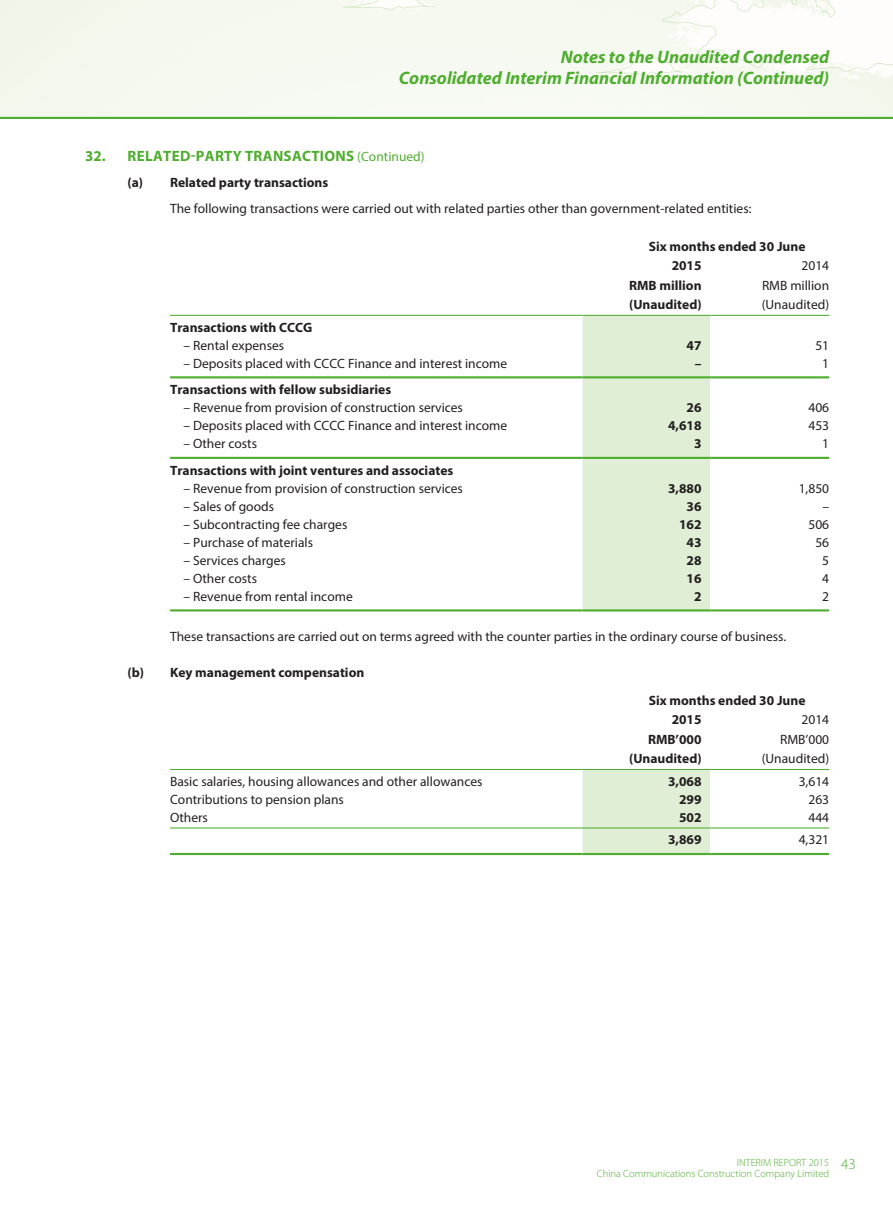
<style>
.page{position:relative;width:893px;height:1212px;background:#fff}
.page>*{position:absolute;margin:0;border:0;box-sizing:border-box;transform-origin:0 0}
.t1{font:italic 700 18px/21px "Myriad Pro";color:#4fad2f;text-align:right}
.t2{font:700 15px "Myriad Pro";color:#4fad2f}
.t3{font:13.5px "Myriad Pro";color:#231f20}
.t4{font:700 13.5px/19.5px "Myriad Pro";color:#231f20}
.t5{font:13.5px "Myriad Pro";color:#4fad2f}
.t6{font:300 10.5px "Myriad Pro";color:#4fad2f}
.s1{font-size:15px}
</style>
<div class="page">
<img style="left:0;top:0;width:893px;height:117px">
<hr style="left:0;top:117px;width:893px;height:2px;background:#4fad2f">
<div style="left:583px;top:316px;width:127px;height:293px;background:#e0eed5"></div>
<hr style="left:170px;top:315px;width:413px;height:1px;background:#4fad2f">
<hr style="left:583px;top:315px;width:127px;height:1px;background:#4fad2f">
<hr style="left:710px;top:315px;width:119px;height:1px;background:#4fad2f">
<hr style="left:170px;top:376px;width:413px;height:2px;background:#4fad2f">
<hr style="left:583px;top:376px;width:127px;height:2px;background:#4fad2f">
<hr style="left:710px;top:376px;width:119px;height:2px;background:#4fad2f">
<hr style="left:170px;top:457px;width:413px;height:2px;background:#4fad2f">
<hr style="left:583px;top:457px;width:127px;height:2px;background:#4fad2f">
<hr style="left:710px;top:457px;width:119px;height:2px;background:#4fad2f">
<hr style="left:170px;top:609px;width:413px;height:2px;background:#4fad2f">
<hr style="left:583px;top:609px;width:127px;height:2px;background:#4fad2f">
<hr style="left:710px;top:609px;width:119px;height:2px;background:#4fad2f">
<div style="left:583px;top:770px;width:127px;height:83px;background:#e0eed5"></div>
<hr style="left:170px;top:769px;width:413px;height:1px;background:#4fad2f">
<hr style="left:583px;top:769px;width:127px;height:1px;background:#4fad2f">
<hr style="left:710px;top:769px;width:119px;height:1px;background:#4fad2f">
<hr style="left:170px;top:827px;width:413px;height:1px;background:#4fad2f">
<hr style="left:583px;top:827px;width:127px;height:1px;background:#4fad2f">
<hr style="left:710px;top:827px;width:119px;height:1px;background:#4fad2f">
<hr style="left:170px;top:853px;width:413px;height:2px;background:#4fad2f">
<hr style="left:583px;top:853px;width:127px;height:2px;background:#4fad2f">
<hr style="left:710px;top:853px;width:119px;height:2px;background:#4fad2f">
<h1 class="t1" style="left:399px;top:46px;width:432px">Notes to the Unaudited Condensed<br>Consolidated Interim Financial Information (Continued)</h1>
<p class="t2" style="left:85px;top:147px;width:61px">32. Relate</p>
<p class="t2" style="left:180px;top:147px;width:26px">d-party</p>
<p class="t2" style="left:245px;top:147px;width:11px">transactions</p>
<p class="t5" style="left:357px;top:148px;width:69px">(Continued)</p>
<p class="t4" style="left:128px;top:172px;width:202px">(a) Related party transactions</p>
<p class="t3" style="left:170px;top:200px;width:583px">The following transactions were carried out with related parties other than government-related entities:</p>
<p class="t4" style="left:672px;top:236px;width:135px;text-indent:-23px">Six months ended 30 June<br>2015</p>
<p class="t3" style="left:801px;top:257px;width:29px">2014</p>
<p class="t4" style="left:629px;top:275px;width:74px">RMB million</p>
<p class="t3" style="left:762px;top:277px;width:69px">RMB million</p>
<p class="t4" style="left:629px;top:294px;width:74px">(Unaudited)</p>
<p class="t3" style="left:762px;top:296px;width:69px">(Unaudited)</p>
<p class="t4" style="left:170px;top:317px;width:144px">Transactions with CCCG</p>
<p class="t3" style="left:184px;top:337px;width:102px">– Rental expenses</p>
<p class="t4" style="left:687px;top:335px;width:16px">47</p>
<p class="t3" style="left:815px;top:337px;width:15px">51</p>
<p class="t3" style="left:184px;top:355px;width:325px">– Deposits placed with CCCC Finance and interest income</p>
<p class="t4" style="left:695px;top:353px;width:8px">–</p>
<p class="t3" style="left:822px;top:355px;width:8px">1</p>
<p class="t4" style="left:170px;top:379px;width:223px">Transactions with fellow subsidiaries</p>
<p class="t3" style="left:184px;top:399px;width:281px">– Revenue from provision of construction services</p>
<p class="t4" style="left:687px;top:397px;width:16px">26</p>
<p class="t3" style="left:808px;top:399px;width:22px">406</p>
<p class="t3" style="left:184px;top:417px;width:325px">– Deposits placed with CCCC Finance and interest income</p>
<p class="t4" style="left:668px;top:415px;width:35px">4,618</p>
<p class="t3" style="left:808px;top:417px;width:22px">453</p>
<p class="t3" style="left:184px;top:435px;width:75px">– Other costs</p>
<p class="t4" style="left:694px;top:433px;width:9px">3</p>
<p class="t3" style="left:822px;top:435px;width:8px">1</p>
<p class="t4" style="left:170px;top:460px;width:285px">Transactions with joint ventures and associates</p>
<p class="t3" style="left:184px;top:480px;width:281px">– Revenue from provision of construction services</p>
<p class="t4" style="left:668px;top:478px;width:35px">3,880</p>
<p class="t3" style="left:799px;top:480px;width:32px">1,850</p>
<p class="t3" style="left:184px;top:498px;width:92px">– Sales of goods</p>
<p class="t4" style="left:687px;top:496px;width:16px">36</p>
<p class="t3" style="left:822px;top:498px;width:8px">–</p>
<p class="t3" style="left:184px;top:516px;width:165px">– Subcontracting fee charges</p>
<p class="t4" style="left:679px;top:514px;width:24px">162</p>
<p class="t3" style="left:808px;top:516px;width:22px">506</p>
<p class="t3" style="left:184px;top:534px;width:131px">– Purchase of materials</p>
<p class="t4" style="left:687px;top:532px;width:16px">43</p>
<p class="t3" style="left:815px;top:534px;width:15px">56</p>
<p class="t3" style="left:184px;top:552px;width:104px">– Services charges</p>
<p class="t4" style="left:687px;top:550px;width:16px">28</p>
<p class="t3" style="left:822px;top:552px;width:8px">5</p>
<p class="t3" style="left:184px;top:570px;width:75px">– Other costs</p>
<p class="t4" style="left:687px;top:568px;width:16px">16</p>
<p class="t3" style="left:822px;top:570px;width:8px">4</p>
<p class="t3" style="left:184px;top:588px;width:171px">– Revenue from rental income</p>
<p class="t4" style="left:694px;top:586px;width:9px">2</p>
<p class="t3" style="left:822px;top:588px;width:8px">2</p>
<p class="t3" style="left:170px;top:628px;width:618px">These transactions are carried out on terms agreed with the counter parties in the ordinary course of business.</p>
<p class="t4" style="left:128px;top:662px;width:35px">(b) K</p>
<p class="t4" style="left:178px;top:662px;width:187px">ey management compensation</p>
<p class="t4" style="left:672px;top:690px;width:135px;text-indent:-23px">Six months ended 30 June<br>2015</p>
<p class="t3" style="left:801px;top:711px;width:29px">2014</p>
<p class="t4" style="left:648px;top:729px;width:55px">RMB’000</p>
<p class="t3" style="left:780px;top:731px;width:51px">RMB’000</p>
<p class="t4" style="left:629px;top:748px;width:74px">(Unaudited)</p>
<p class="t3" style="left:762px;top:750px;width:69px">(Unaudited)</p>
<p class="t3" style="left:170px;top:773px;width:314px">Basic salaries, housing allowances and other allowances</p>
<p class="t4" style="left:668px;top:771px;width:35px">3,068</p>
<p class="t3" style="left:799px;top:773px;width:32px">3,614</p>
<p class="t3" style="left:170px;top:791px;width:175px">Contributions to pension plans</p>
<p class="t4" style="left:679px;top:789px;width:24px">299</p>
<p class="t3" style="left:808px;top:791px;width:22px">263</p>
<p class="t3" style="left:170px;top:809px;width:39px">Others</p>
<p class="t4" style="left:679px;top:807px;width:24px">502</p>
<p class="t3" style="left:808px;top:809px;width:22px">444</p>
<p class="t4" style="left:668px;top:829px;width:35px">3,869</p>
<p class="t3" style="left:799px;top:831px;width:32px">4,321</p>
<p class="t6" style="left:737px;top:1156px;width:120px">Interi m Report 2015 <span class="s1">43</span></p>
<p class="t6" style="left:597px;top:1168px;width:234px">China Communications Construction Company Limited</p>
</div>
